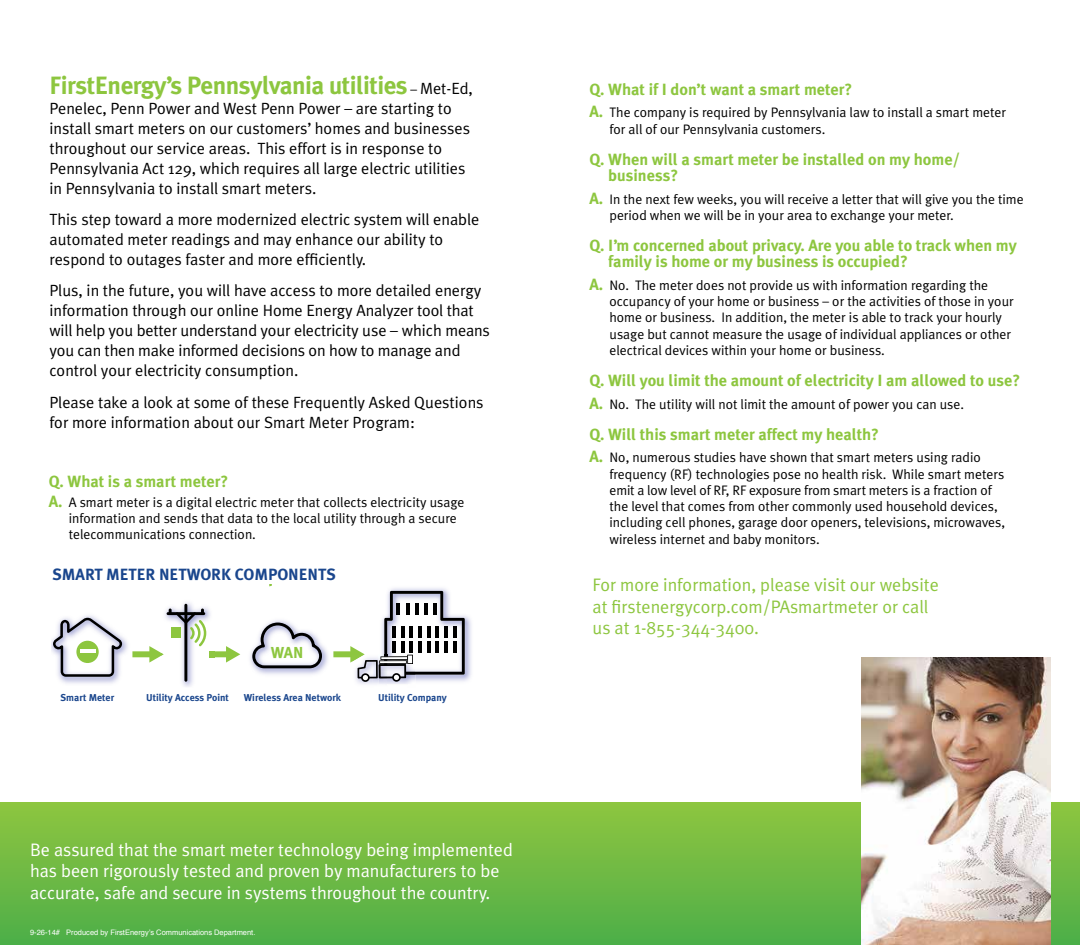
<style>
.page{position:relative;width:1080px;height:945px;background:#fff}
.page>*{position:absolute;margin:0;border:0;box-sizing:border-box;transform-origin:0 0}
.t1{font:700 25px "Meta Plus";letter-spacing:-.02em;color:#8dc63f}
.t2{font:18.12px/21.4px "Meta Plus Normal";color:#fff}
.t3{font:18.12px/21.4px "Meta Plus Normal";color:#8dc63f}
.t4{font:16.25px/20px "Meta Plus Normal";color:#000}
.t5{font:700 16.25px/16.2px "Meta Plus";color:#8dc63f}
.t6{font:700 16.25px "Meta Plus";color:#1a468d}
.t7{font:700 15.88px "Meta Plus";color:#8dc63f}
.t8{font:13.75px/16.2px "Meta Plus Normal";color:#000}
.t9{font:700 10px "Meta Plus";color:#1a468d}
.t10{font:7.5px "Helvetica";color:#fff}
.s1{font-family:"Meta Plus Normal";font-weight:400;font-size:13.75px;color:#000}
.s2{font-family:"Meta Plus Normal";font-weight:400;font-size:16.25px;color:#000}
.s3{font-family:"Meta Plus";font-weight:700;font-size:16.25px;color:#8dc63f}
</style>
<div class="page">
<div style="left:0;top:802px;width:1080px;height:143px;background:linear-gradient(to bottom,#8fc540,#4dae49)"></div>
<img style="left:861px;top:658px;width:189px;height:287px">
<img style="left:52px;top:615px;width:76px;height:69px">
<svg style="left:53px;top:618px;width:69px;height:59px"></svg>
<img style="left:250px;top:620px;width:78px;height:55px">
<svg style="left:252px;top:623px;width:70px;height:45px"></svg>
<img style="left:168px;top:602px;width:40px;height:85px">
<hr style="left:184px;top:604px;width:3px;height:78px;background:#000">
<div style="left:76px;top:641px;width:23px;height:22px;background:#8dc63f;border-radius:50%"></div>
<hr style="left:80px;top:649px;width:15px;height:4px;background:#fff">
<svg style="left:132px;top:609px;width:108px;height:54px"></svg>
<img style="left:389px;top:588px;width:82px;height:93px">
<img style="left:378px;top:682px;width:9px;height:2px">
<svg style="left:333px;top:591px;width:132px;height:91px"></svg>
<h1 class="t1" style="left:49px;top:71px;width:425px">FirstEnergy’s Pennsylvania utilities <span class="s1">–</span> <span class="s2">Met-Ed,</span></h1>
<p class="t4" style="left:49px;top:98px;width:422px">Penelec, Penn Power and West Penn Power – are starting to install smart meters on our customers’ homes and businesses throughout our service areas. This effort is in response to Pennsylvania Act 129, which requires all large electric utilities in Pennsylvania to install smart meters.</p>
<p class="t4" style="left:49px;top:209px;width:431px">This step toward a more modernized electric system will enable automated meter readings and may enhance our ability to respond to outages faster and more efficiently.</p>
<p class="t4" style="left:49px;top:281px;width:442px">Plus, in the future, you will have access to more detailed energy information through our online Home Energy Analyzer tool that will help you better understand your electricity use – which means you can then make informed decisions on how to manage and control your electricity consumption.</p>
<p class="t4" style="left:49px;top:392px;width:436px">Please take a look at some of these Frequently Asked Questions for more information about our Smart Meter Program:</p>
<p class="t5" style="left:49px;top:473px;width:181px">Q. What is a smart meter?</p>
<p class="t8" style="left:69px;top:494px;width:397px;text-indent:-20px"><span class="s3">A.</span> A smart meter is a digital electric meter that collects electricity usage information and sends that data to the local utility through a secure telecommunications connection.</p>
<p class="t6" style="left:52px;top:565px;width:285px">SMART METER NETWORK COMPONENTS</p>
<p class="t7" style="left:271px;top:643px;width:34px">WAN</p>
<p class="t9" style="left:60px;top:692px;width:55px">Smart Meter</p>
<p class="t9" style="left:146px;top:692px;width:84px">Utility Access Point</p>
<p class="t9" style="left:244px;top:692px;width:99px">Wireless Area Network</p>
<p class="t9" style="left:378px;top:692px;width:70px">Utility Company</p>
<h2 class="t2" style="left:30px;top:839px;width:484px">Be assured that the smart meter technology being implemented has been rigorously tested and proven by manufacturers to be accurate, safe and secure in systems throughout the country.</h2>
<p class="t10" style="left:30px;top:927px;width:227px">9-26-14# Produced by FirstEnergy’s Communications Department.</p>
<p class="t5" style="left:590px;top:81px;width:265px">Q. What if I don’t want a smart meter?</p>
<p class="t8" style="left:610px;top:104px;width:398px;text-indent:-20px"><span class="s3">A.</span> The company is required by Pennsylvania law to install a smart meter for all of our Pennsylvania customers.</p>
<p class="t5" style="left:608px;top:151px;width:354px;text-indent:-19px">Q. When will a smart meter be installed on my home/ business?</p>
<p class="t8" style="left:610px;top:191px;width:416px;text-indent:-20px"><span class="s3">A.</span> In the next few weeks, you will receive a letter that will give you the time period when we will be in your area to exchange your meter.</p>
<p class="t5" style="left:608px;top:237px;width:410px;text-indent:-19px">Q. I’m concerned about privacy. Are you able to track when my family is home or my business is occupied?</p>
<p class="t8" style="left:610px;top:277px;width:406px;text-indent:-20px"><span class="s3">A.</span> No. The meter does not provide us with information regarding the occupancy of your home or business – or the activities of those in your home or business. In addition, the meter is able to track your hourly usage but cannot measure the usage of individual appliances or other electrical devices within your home or business.</p>
<p class="t5" style="left:590px;top:372px;width:432px">Q. Will you limit the amount of electricity I am allowed to use?</p>
<p class="t8" style="left:590px;top:396px;width:376px"><span class="s3">A.</span> No. The utility will not limit the amount of power you can use.</p>
<p class="t5" style="left:590px;top:426px;width:291px">Q. Will this smart meter affect my health?</p>
<p class="t8" style="left:610px;top:449px;width:397px;text-indent:-20px"><span class="s3">A.</span> No, numerous studies have shown that smart meters using radio frequency (RF) technologies pose no health risk. While smart meters emit a low level of RF, RF exposure from smart meters is a fraction of the level that comes from other commonly used household devices, including cell phones, garage door openers, televisions, microwaves, wireless internet and baby monitors.</p>
<h2 class="t3" style="left:592px;top:574px;width:348px">For more information, please visit our website at firstenergycorp.com/PAsmartmeter or call us at 1-855-344-3400.</h2>
</div>
